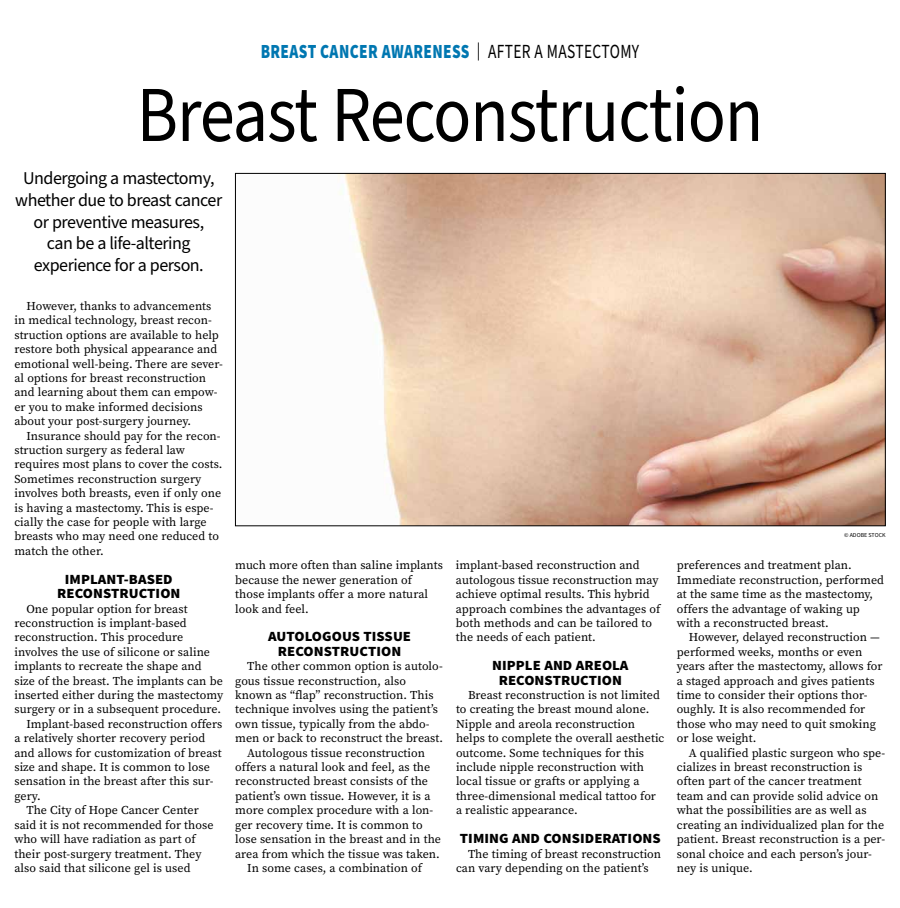
<style>
.page{position:relative;width:900px;height:908px;background:#fff}
.page>*{position:absolute;margin:0;border:0;box-sizing:border-box;transform-origin:0 0}
.t1{font:79.2px "Source Sans Pro";letter-spacing:-.015em;color:#000;scale:.89 1}
.t2{font:900 20px "Source Sans Pro";letter-spacing:.025em;color:#0077b1;scale:.77 1}
.t3{font:18px/21.6px "Source Sans Pro";letter-spacing:-.025em;color:#000;text-align:center}
.t4{font:900 14px/14.4px "Source Sans Pro";letter-spacing:.005em;color:#000;text-align:center;scale:1.05 1}
.t5{font:12px/14.4px "Source Serif Pro";letter-spacing:.005em;color:#000}
.t6{font:6px "Source Sans Pro";color:#000}
.s1{font-weight:400;font-size:18px;color:#000}
.s2{font-weight:400;color:#000}
</style>
<div class="page">
<img style="left:338px;top:175px;width:546px;height:349px">
<h2 class="t2" style="left:261px;top:38px;width:493px">BREAST CANCER AWARENESS <span class="s1">|</span> <span class="s2">AFTER A MASTECTOMY</span></h2>
<h1 class="t1" style="left:137px;top:62px;width:706px">Breast Reconstruction</h1>
<h3 class="t3" style="left:15px;top:168px;width:209px">Undergoing a mastectomy, whether due to breast cancer or preventive measures,<br>can be a life-altering experience for a person.</h3>
<p class="t5" style="left:14px;top:298px;width:210px;text-indent:12px">However, thanks to advancements in medical technology, breast recon&shy;struction options are available to help restore both physical appearance and emotional well-being. There are sever&shy;al options for breast reconstruction and learning about them can empow&shy;er you to make informed decisions about your post-surgery journey.</p>
<p class="t5" style="left:14px;top:428px;width:209px;text-indent:12px">Insurance should pay for the recon&shy;struction surgery as federal law requires most plans to cover the costs.<br>Sometimes reconstruction surgery involves both breasts, even if only one is having a mastectomy. This is espe&shy;cially the case for people with large breasts who may need one reduced to match the other.</p>
<p class="t4" style="left:57px;top:572px;width:119px">IMPLANT-BASED<br>RECONSTRUCTION</p>
<p class="t5" style="left:26px;top:601px;width:163px">One popular option for breast</p>
<p class="t5" style="left:14px;top:615px;width:174px">reconstruction is implant-based</p>
<p class="t5" style="left:14px;top:630px;width:170px">reconstruction. This procedure</p>
<p class="t5" style="left:14px;top:644px;width:197px">involves the use of silicone or saline</p>
<p class="t5" style="left:14px;top:658px;width:189px">implants to recreate the shape and</p>
<p class="t5" style="left:14px;top:673px;width:210px">size of the breast. The implants can be</p>
<p class="t5" style="left:14px;top:687px;width:210px">inserted either during the mastectomy</p>
<p class="t5" style="left:14px;top:702px;width:208px">surgery or in a subsequent procedure.</p>
<p class="t5" style="left:26px;top:716px;width:197px">Implant-based reconstruction offers</p>
<p class="t5" style="left:14px;top:730px;width:192px">a relatively shorter recovery period</p>
<p class="t5" style="left:14px;top:745px;width:209px">and allows for customization of breast</p>
<p class="t5" style="left:14px;top:759px;width:197px">size and shape. It is common to lose</p>
<p class="t5" style="left:14px;top:774px;width:201px">sensation in the breast after this sur-</p>
<p class="t5" style="left:14px;top:788px;width:28px">gery.</p>
<p class="t5" style="left:26px;top:802px;width:174px">The City of Hope Cancer Center</p>
<p class="t5" style="left:14px;top:817px;width:201px">said it is not recommended for those</p>
<p class="t5" style="left:14px;top:831px;width:183px">who will have radiation as part of</p>
<p class="t5" style="left:14px;top:846px;width:189px">their post-surgery treatment. They</p>
<p class="t5" style="left:14px;top:860px;width:178px">also said that silicone gel is used</p>
<p class="t5" style="left:235px;top:558px;width:209px">much more often than saline implants because the newer generation of those implants offer a more natural look and feel.</p>
<p class="t4" style="left:268px;top:629px;width:138px">AUTOLOGOUS TISSUE<br>RECONSTRUCTION</p>
<p class="t5" style="left:247px;top:658px;width:197px">The other common option is autolo-</p>
<p class="t5" style="left:235px;top:673px;width:172px">gous tissue reconstruction, also</p>
<p class="t5" style="left:235px;top:687px;width:200px">known as “flap” reconstruction. This</p>
<p class="t5" style="left:235px;top:702px;width:204px">technique involves using the patient’s</p>
<p class="t5" style="left:235px;top:716px;width:196px">own tissue, typically from the abdo-</p>
<p class="t5" style="left:235px;top:730px;width:209px">men or back to reconstruct the breast.</p>
<p class="t5" style="left:247px;top:745px;width:179px">Autologous tissue reconstruction</p>
<p class="t5" style="left:235px;top:759px;width:197px">offers a natural look and feel, as the</p>
<p class="t5" style="left:235px;top:774px;width:194px">reconstructed breast consists of the</p>
<p class="t5" style="left:235px;top:788px;width:197px">patient’s own tissue. However, it is a</p>
<p class="t5" style="left:235px;top:802px;width:200px">more complex procedure with a lon-</p>
<p class="t5" style="left:235px;top:817px;width:189px">ger recovery time. It is common to</p>
<p class="t5" style="left:235px;top:831px;width:207px">lose sensation in the breast and in the</p>
<p class="t5" style="left:235px;top:846px;width:206px">area from which the tissue was taken.</p>
<p class="t5" style="left:247px;top:860px;width:176px">In some cases, a combination of</p>
<p class="t5" style="left:456px;top:558px;width:206px">implant-based reconstruction and autologous tissue reconstruction may achieve optimal results. This hybrid approach combines the advantages of both methods and can be tailored to the needs of each patient.</p>
<p class="t4" style="left:492px;top:658px;width:131px">NIPPLE AND AREOLA<br>RECONSTRUCTION</p>
<p class="t5" style="left:456px;top:687px;width:210px;text-indent:12px">Breast reconstruction is not limited to creating the breast mound alone.<br>Nipple and areola reconstruction helps to complete the overall aesthetic outcome. Some techniques for this include nipple reconstruction with local tissue or grafts or applying a three-dimensional medical tattoo for a realistic appearance.</p>
<p class="t4" style="left:460px;top:831px;width:193px">TIMING AND CONSIDERATIONS</p>
<p class="t5" style="left:456px;top:846px;width:207px;text-indent:12px">The timing of breast reconstruction can vary depending on the patient’s</p>
<p class="t6" style="left:844px;top:530px;width:43px">© ADOBE STOCK</p>
<p class="t5" style="left:677px;top:558px;width:209px">preferences and treatment plan.<br>Immediate reconstruction, performed at the same time as the mastectomy, offers the advantage of waking up with a reconstructed breast.</p>
<p class="t5" style="left:677px;top:630px;width:207px;text-indent:12px">However, delayed reconstruction — performed weeks, months or even years after the mastectomy, allows for a staged approach and gives patients time to consider their options thor&shy;oughly. It is also recommended for those who may need to quit smoking or lose weight.</p>
<p class="t5" style="left:677px;top:745px;width:210px;text-indent:12px">A qualified plastic surgeon who spe&shy;cializes in breast reconstruction is often part of the cancer treatment team and can provide solid advice on what the possibilities are as well as creating an individualized plan for the patient. Breast reconstruction is a per&shy;sonal choice and each person’s jour&shy;ney is unique.</p>
</div>
